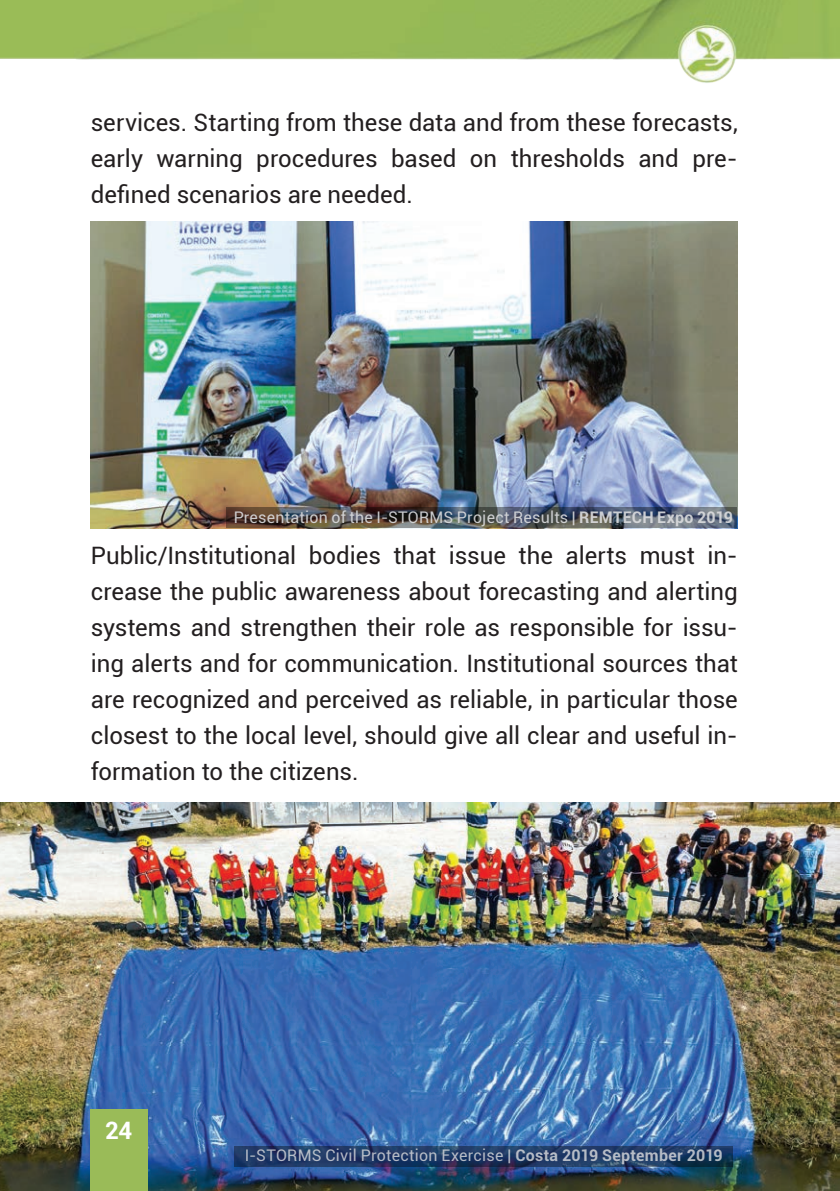
<style>
.page{position:relative;width:840px;height:1191px;background:#fff}
.page>*{position:absolute;margin:0;border:0;box-sizing:border-box;transform-origin:0 0}
.t1{font:24px/36px "Roboto";color:#231f20;text-align:justify}
.t2{font:700 24px "Roboto";color:#fff}
.t3{font:16px "Roboto";letter-spacing:.015em;color:#dcdddf}
.s1{font-weight:700}
</style>
<div class="page">
<img style="left:0;top:802px;width:839px;height:389px">
<div style="left:90px;top:1109px;width:57px;height:82px;background:#9abb58"></div>
<img style="left:0;top:0;width:839px;height:83px">
<svg style="left:234px;top:1146px;width:498px;height:20px;background:#1e3863"></svg>
<img style="left:91px;top:221px;width:646px;height:307px">
<img style="left:226px;top:508px;width:510px;height:20px">
<p class="t1" style="left:91px;top:104px;width:648px">services. Starting from these data and from these forecasts, early warning procedures based on thresholds and pre&shy;defined scenarios are needed.</p>
<p class="t3" style="left:233px;top:506px;width:501px">Presentation of the I-STORMS Project Results | <span class="s1">REMTECH Expo 2019</span></p>
<p class="t1" style="left:91px;top:536px;width:648px">Public/Institutional bodies that issue the alerts must in&shy;crease the public awareness about forecasting and alerting systems and strengthen their role as responsible for issu&shy;ing alerts and for communication. Institutional sources that are recognized and perceived as reliable, in particular those closest to the local level, should give all clear and useful in&shy;formation to the citizens.</p>
<p class="t2" style="left:105px;top:1113px;width:29px">24</p>
<p class="t3" style="left:244px;top:1144px;width:479px">I-STORMS Civil Protection Exercise | <span class="s1">Costa 2019 September 2019</span></p>
</div>
